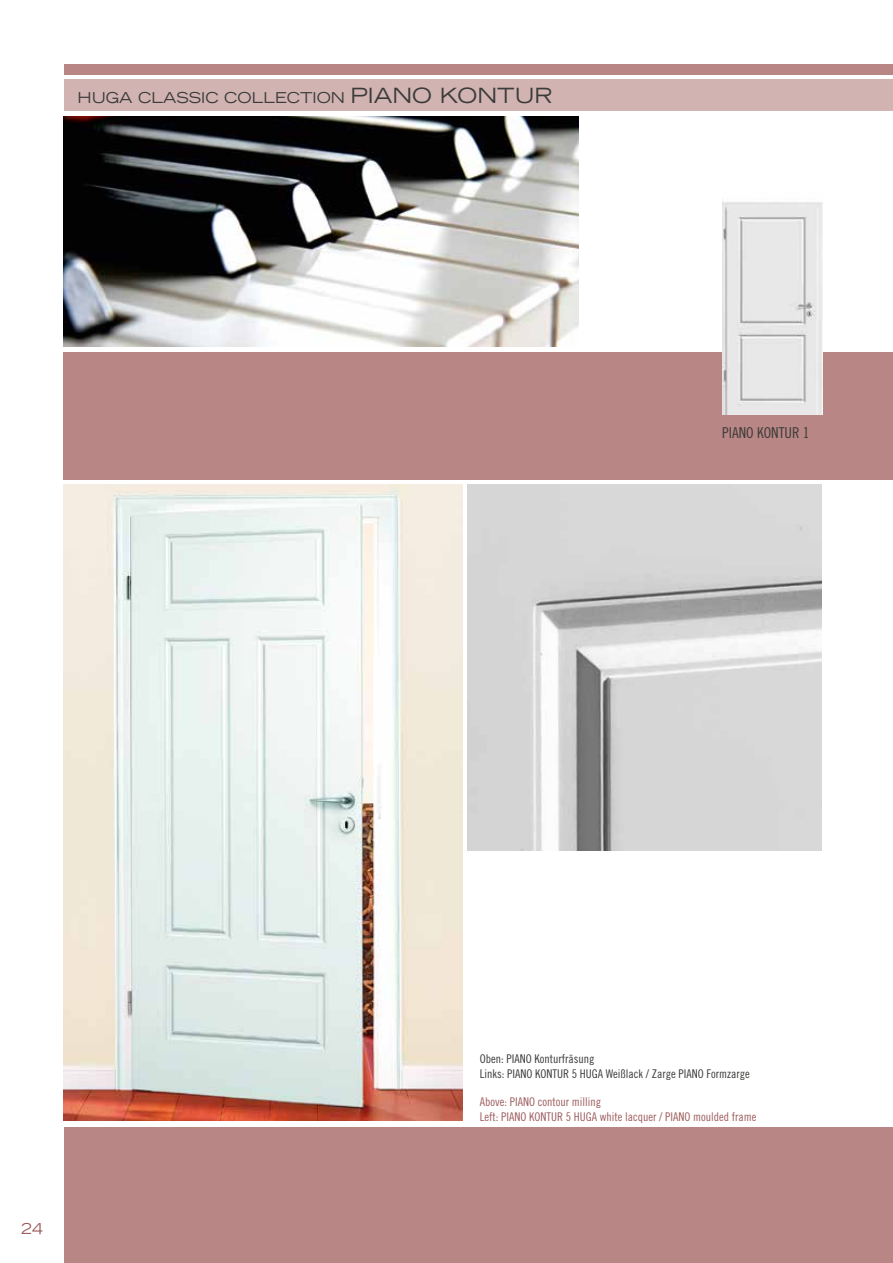
<style>
.page{position:relative;width:893px;height:1263px;background:#fff}
.page>*{position:absolute;margin:0;border:0;box-sizing:border-box;transform-origin:0 0}
.t1{font:expanded 21px "Trade Gothic LT Std";color:#3b3b3a}
.t2{font:expanded 15px "Trade Gothic LT Std";color:#3b3b3a}
.t3{font:15px "Trade Gothic LT Std Cn 18";color:#3b3b3a}
.t4{font:expanded 15px "Trade Gothic LT Std";color:#9d5c5d}
.t5{font:12px/14.4px "Trade Gothic LT Std Cn 18";color:#9d5c5d}
.t6{font:12px/14.4px "Trade Gothic LT Std Cn 18";color:#3b3b3a}
.s1{font-size:21px}
</style>
<div class="page">
<div style="left:64px;top:1127px;width:829px;height:136px;background:#b78685"></div>
<div style="left:64px;top:64px;width:829px;height:10px;background:#b78685"></div>
<div style="left:64px;top:79px;width:829px;height:32px;background:#d1b4b2"></div>
<hr style="left:892px;top:721px;width:1px;height:127px;background:#b78685">
<div style="left:64px;top:352px;width:829px;height:128px;background:#b78685"></div>
<img style="left:722px;top:201px;width:100px;height:213px">
<img style="left:64px;top:117px;width:514px;height:230px">
<img style="left:64px;top:484px;width:399px;height:637px">
<img style="left:467px;top:484px;width:354px;height:366px">
<p class="t2" style="left:78px;top:88px;width:335px">HUGA CLASSIC COLLECTION <span class="s1">PIANO</span></p>
<h1 class="t1" style="left:440px;top:82px;width:115px">KONTU R</h1>
<p class="t3" style="left:722px;top:423px;width:89px">PIANO KONTUR 1</p>
<p class="t4" style="left:21px;top:1219px;width:23px">24</p>
<p class="t6" style="left:480px;top:1051px;width:271px">Oben: PIANO Konturfräsung<br>Links: PIANO KONTUR 5 HUGA Weißlack / Zarge PIANO Formzarge</p>
<p class="t5" style="left:480px;top:1095px;width:278px">Above: PIANO contour milling<br>Left: PIANO KONTUR 5 HUGA white lacquer / PIANO moulded frame</p>
</div>
